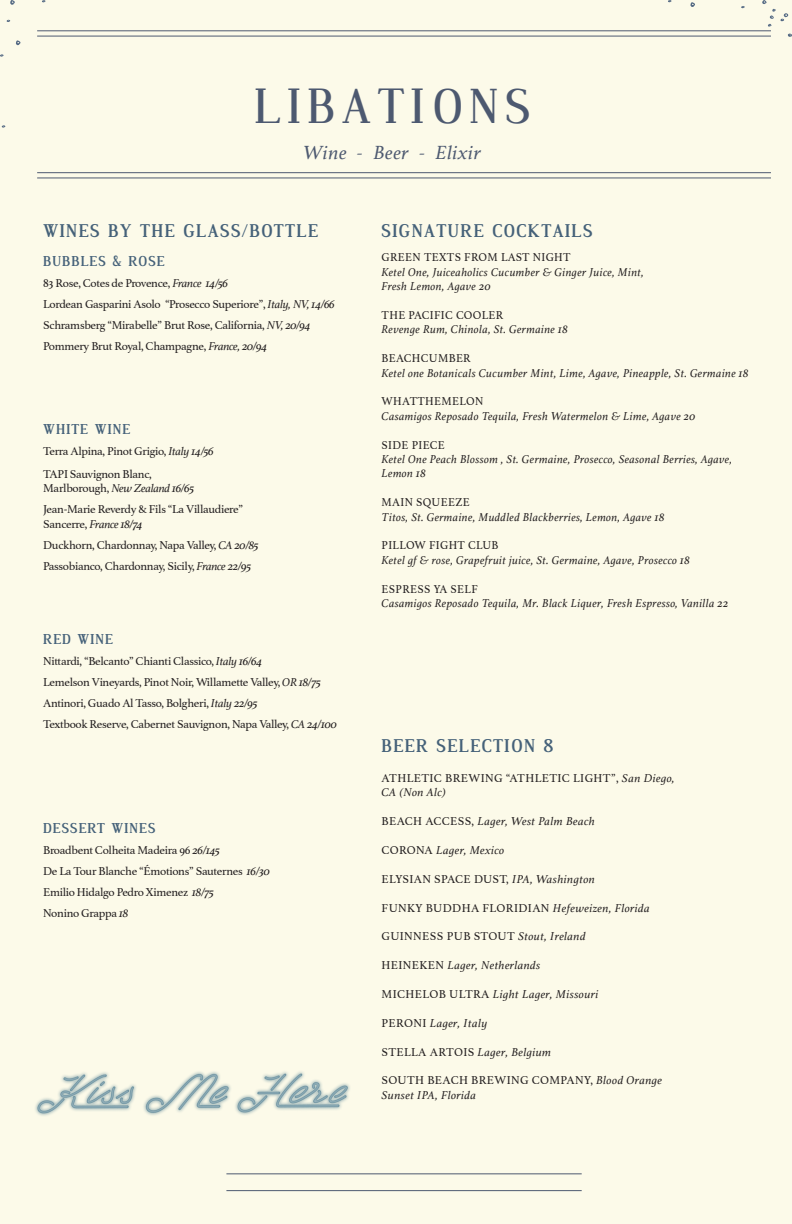
<style>
.page{position:relative;width:792px;height:1224px;background:#fcfae9}
.page>*{position:absolute;margin:0;border:0;box-sizing:border-box;transform-origin:0 0}
.t1{font:48px "Dustismo Roman";letter-spacing:.14em;color:#4d5970}
.t2{font:italic 20px "Athelas";letter-spacing:.03em;color:#4d5970}
.t3{font:700 18px "Dustismo Roman";letter-spacing:.08em;color:#456179}
.t4{font:700 14px "Dustismo Roman";letter-spacing:.08em;color:#456179}
.t5{font:12px/14px "Athelas";letter-spacing:-.025em;color:#231f20}
.t6{font:italic 12px/14.4px "Athelas";letter-spacing:.03em;color:#231f20;scale:.96 1}
.t7{font:italic 12px/14.4px "Athelas";letter-spacing:.03em;color:#231f20}
.t8{font:12px/14.4px "Athelas";letter-spacing:.03em;color:#231f20}
.t9{font:12px "Athelas";letter-spacing:.03em;color:#231f20;scale:.96 1}
.t10{font:12px "Athelas";letter-spacing:.02em;color:#231f20}
.s1{font-style:italic}
.s2{font-style:normal}
</style>
<div class="page">
<hr style="left:37px;top:172px;width:734px;height:1px;background:#4d5970">
<hr style="left:37px;top:178px;width:734px;height:1px;background:#4d5970">
<hr style="left:37px;top:31px;width:734px;height:1px;background:#4d5970">
<hr style="left:37px;top:36px;width:734px;height:1px;background:#4d5970">
<hr style="left:226px;top:1174px;width:356px;height:1px;background:#4d5970">
<hr style="left:226px;top:1190px;width:356px;height:1px;background:#4d5970">
<svg style="left:788px;top:33px;width:4px;height:4px"></svg>
<svg style="left:762px;top:0;width:26px;height:27px"></svg>
<svg style="left:690px;top:2px;width:5px;height:5px"></svg>
<svg style="left:10px;top:0;width:5px;height:5px"></svg>
<svg style="left:16px;top:40px;width:5px;height:5px"></svg>
<img style="left:35px;top:1071px;width:315px;height:45px">
<p class="t1" style="left:254px;top:73px;width:278px">LIBATIONS</p>
<p class="t2" style="left:303px;top:136px;width:179px">Wine - Beer - Elixir</p>
<p class="t3" style="left:43px;top:219px;width:276px">WINES BY THE GLASS/BOTTLE</p>
<p class="t3" style="left:382px;top:219px;width:212px">SIGNATURE COCKTAILS</p>
<p class="t9" style="left:382px;top:248px;width:198px">GREEN TEXTS FROM LAST NIGHT</p>
<p class="t6" style="left:382px;top:264px;width:275px">Ketel One, Juiceaholics Cucumber &amp; Ginger Juice, Mint,<br>Fresh Lemon, Agave 20</p>
<p class="t9" style="left:382px;top:306px;width:128px">THE PACIFIC COOLER</p>
<p class="t6" style="left:382px;top:322px;width:195px">Revenge Rum, Chinola, St. Germaine 18</p>
<p class="t9" style="left:382px;top:349px;width:94px">BEACHCUMBER</p>
<p class="t6" style="left:382px;top:365px;width:384px">Ketel one Botanicals Cucumber Mint, Lime, Agave, Pineapple, St. Germaine 18</p>
<p class="t9" style="left:382px;top:392px;width:108px">WHATTHEMELON</p>
<p class="t6" style="left:382px;top:408px;width:328px">Casamigos Reposado Tequila, Fresh Watermelon &amp; Lime, Agave 20</p>
<p class="t9" style="left:382px;top:435px;width:67px">SIDE PIECE</p>
<p class="t6" style="left:382px;top:452px;width:367px">Ketel One Peach Blossom , St. Germaine, Prosecco, Seasonal Berries, Agave,<br>Lemon 18</p>
<p class="t9" style="left:382px;top:493px;width:93px">MAIN SQUEEZE</p>
<p class="t6" style="left:382px;top:509px;width:296px">Titos, St. Germaine, Muddled Blackberries, Lemon, Agave 18</p>
<p class="t9" style="left:382px;top:536px;width:123px">PILLOW FIGHT CLUB</p>
<p class="t6" style="left:382px;top:552px;width:323px">Ketel gf &amp; rose, Grapefruit juice, St. Germaine, Agave, Prosecco 18</p>
<p class="t9" style="left:382px;top:579px;width:102px">ESPRESS YA SELF</p>
<p class="t6" style="left:382px;top:596px;width:363px">Casamigos Reposado Tequila, Mr. Black Liquer, Fresh Espresso, Vanilla 22</p>
<p class="t4" style="left:43px;top:252px;width:123px">BUBBLES &amp; ROSE</p>
<p class="t5" style="left:43px;top:276px;width:187px">83 Rose, Cotes de Provence, <span class="s1">France 14/56</span></p>
<p class="t5" style="left:43px;top:297px;width:293px">Lordean Gasparini Asolo “Prosecco Superiore”, <span class="s1">Italy, NV, 14/66</span></p>
<p class="t5" style="left:43px;top:318px;width:269px">Schramsberg “Mirabelle” Brut Rose, California, <span class="s1">NV, 20/94</span></p>
<p class="t5" style="left:43px;top:339px;width:225px">Pommery Brut Royal, Champagne, <span class="s1">France, 20/94</span></p>
<p class="t4" style="left:43px;top:420px;width:89px">WHITE WINE</p>
<p class="t5" style="left:43px;top:444px;width:172px">Terra Alpina, Pinot Grigio, <span class="s1">Italy 14/56</span></p>
<p class="t5" style="left:43px;top:467px;width:153px">TAPI Sauvignon Blanc,<br>Marlborough, <span class="s1">New Zealand 16/65</span></p>
<p class="t5" style="left:43px;top:502px;width:202px;line-height:14.4px">Jean-Marie Reverdy &amp; Fils “La Villaudiere”<br>Sancerre, <span class="s1">France 18/74</span></p>
<p class="t5" style="left:43px;top:537px;width:217px">Duckhorn, Chardonnay, Napa Valley, <span class="s1">CA 20/85</span></p>
<p class="t5" style="left:43px;top:558px;width:210px">Passobianco, Chardonnay, Sicily, <span class="s1">France 22/95</span></p>
<p class="t4" style="left:43px;top:629px;width:71px">RED WINE</p>
<p class="t5" style="left:43px;top:653px;width:220px">Nittardi, “Belcanto” Chianti Classico, <span class="s1">Italy 16/64</span></p>
<p class="t5" style="left:43px;top:674px;width:279px">Lemelson Vineyards, Pinot Noir, Willamette Valley, <span class="s1">OR 18/75</span></p>
<p class="t5" style="left:43px;top:695px;width:216px">Antinori, Guado Al Tasso, Bolgheri, <span class="s1">Italy 22/95</span></p>
<p class="t5" style="left:43px;top:716px;width:295px">Textbook Reserve, Cabernet Sauvignon, Napa Valley, <span class="s1">CA 24/100</span></p>
<p class="t4" style="left:43px;top:818px;width:114px">DESSERT WINES</p>
<p class="t5" style="left:43px;top:842px;width:178px">Broadbent Colheita Madeira 96 <span class="s1">26/145</span></p>
<p class="t5" style="left:43px;top:863px;width:228px">De La Tour Blanche “Émotions” Sauternes <span class="s1">16/30</span></p>
<p class="t5" style="left:43px;top:884px;width:172px">Emilio Hidalgo Pedro Ximenez <span class="s1">18/75</span></p>
<p class="t5" style="left:43px;top:905px;width:87px">Nonino Grappa <span class="s1">18</span></p>
<p class="t3" style="left:382px;top:733px;width:173px">BEER SELECTION 8</p>
<p class="t8" style="left:382px;top:770px;width:295px">ATHLETIC BREWING “ATHLETIC LIGHT”, <span class="s1">San Diego,<br>CA (Non Alc)</span></p>
<p class="t7" style="left:382px;top:814px;width:215px"><span class="s2">BEACH ACCESS,</span> Lager, West Palm Beach</p>
<p class="t7" style="left:382px;top:843px;width:124px"><span class="s2">CORONA</span> Lager, Mexico</p>
<p class="t10" style="left:382px;top:869px;width:215px">ELYSIAN SPACE DUST, <span class="s1">IPA, Washington</span></p>
<p class="t8" style="left:382px;top:900px;width:270px">FUNKY BUDDHA FLORIDIAN <span class="s1">Hefeweizen, Florida</span></p>
<p class="t8" style="left:382px;top:929px;width:206px">GUINNESS PUB STOUT <span class="s1">Stout, Ireland</span></p>
<p class="t7" style="left:382px;top:958px;width:160px"><span class="s2">HEINEKEN</span> Lager, Netherlands</p>
<p class="t7" style="left:382px;top:987px;width:218px"><span class="s2">MICHELOB ULTRA</span> Light Lager, Missouri</p>
<p class="t7" style="left:382px;top:1015px;width:107px"><span class="s2">PERONI</span> Lager, Italy</p>
<p class="t7" style="left:382px;top:1044px;width:171px"><span class="s2">STELLA ARTOIS</span> Lager, Belgium</p>
<p class="t7" style="left:382px;top:1073px;width:282px"><span class="s2">SOUTH BEACH BREWING COMPANY,</span> Blood Orange<br>Sunset IPA, Florida</p>
</div>
